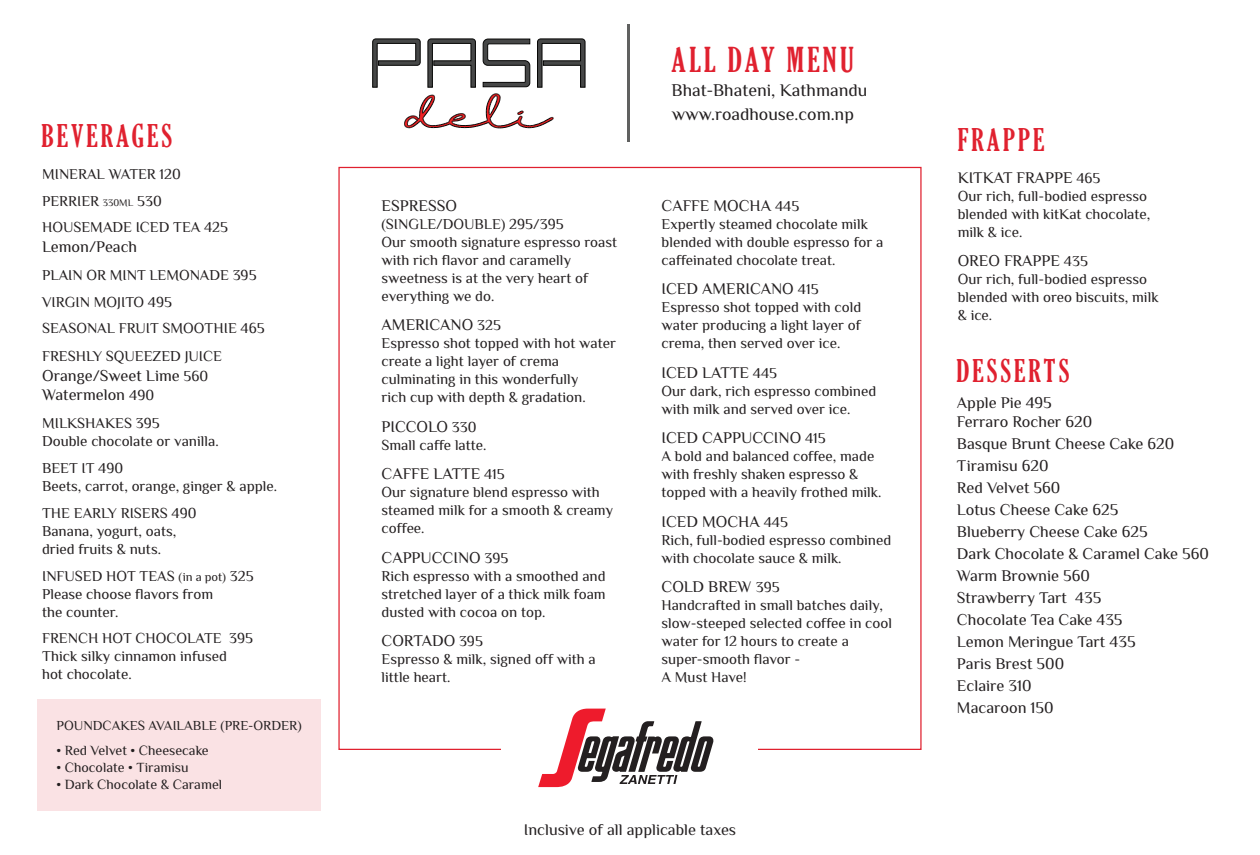
<style>
.page{position:relative;width:1260px;height:855px;background:#fff}
.page>*{position:absolute;margin:0;border:0;box-sizing:border-box;transform-origin:0 0}
.t1{font:extra-condensed 33px "Gloucester";letter-spacing:.1em;color:#e0212f}
.t2{font:extra-condensed 30px "Gloucester";letter-spacing:.1em;color:#e0212f}
.t3{font:17.88px/23.9px "ZCOOL Xiao Wei";color:#231f20}
.t4{font:16.25px/22px "ZCOOL Xiao Wei";color:#231f20}
.t5{font:15px/18px "ZCOOL Xiao Wei";color:#231f20}
.t6{font:14px "ZCOOL Xiao Wei";color:#231f20}
.t7{font:13.75px "ZCOOL Xiao Wei";color:#231f20}
.s1{font-size:10px}
.s2{font-size:15px}
.s3{font-size:12.5px}
</style>
<div class="page">
<div style="left:37px;top:699px;width:284px;height:112px;background:#fae2e4"></div>
<div style="left:338px;top:167px;width:584px;height:583px;background:#fff;border:1px solid #e0212f"></div>
<div style="left:502px;top:692px;width:256px;height:87px;background:#fff"></div>
<svg style="left:538px;top:709px;width:176px;height:78px"></svg>
<svg style="left:404px;top:94px;width:150px;height:35px"></svg>
<svg style="left:483px;top:38px;width:47px;height:49px"></svg>
<svg style="left:372px;top:38px;width:49px;height:50px"></svg>
<svg style="left:427px;top:38px;width:49px;height:50px"></svg>
<svg style="left:537px;top:38px;width:49px;height:50px"></svg>
<hr style="left:627px;top:25px;width:3px;height:117px;background:#606160">
<h2 class="t2" style="left:41px;top:118px;width:132px">BEVERAGES</h2>
<p class="t5" style="left:42px;top:161px;width:188px;line-height:26.8px">MINERAL WATER 120<br>PERRIER <span class="s1">330ML</span> 530<br>HOUSEMADE ICED TEA 425</p>
<p class="t4" style="left:42px;top:236px;width:97px">Lemon/Peach</p>
<p class="t5" style="left:42px;top:261px;width:224px;line-height:27.1px">PLAIN OR MINT LEMONADE 395<br>VIRGIN MOJITO 495<br>SEASONAL FRUIT SMOOTHIE 465<br>FRESHLY SQUEEZED JUICE</p>
<p class="t4" style="left:42px;top:366px;width:168px;line-height:19.5px">Orange/Sweet Lime <span class="s2">560<br></span>Watermelon <span class="s2">490</span></p>
<p class="t5" style="left:42px;top:414px;width:178px">MILKSHAKES 395<br>Double chocolate or vanilla.</p>
<p class="t5" style="left:42px;top:459px;width:237px">BEET IT 490<br>Beets, carrot, orange, ginger &amp; apple.</p>
<p class="t5" style="left:42px;top:504px;width:156px">THE EARLY RISERS 490<br>Banana, yogurt, oats, dried fruits &amp; nuts.</p>
<p class="t5" style="left:42px;top:567px;width:213px">INFUSED HOT TEAS <span class="s3">(in a pot)</span> 325<br>Please choose flavors from<br>the counter.</p>
<p class="t5" style="left:42px;top:629px;width:213px">FRENCH HOT CHOCOLATE 395<br>Thick silky cinnamon infused<br>hot chocolate.</p>
<p class="t7" style="left:57px;top:718px;width:247px">POUNDCAKES AVAILABLE (PRE-ORDER)</p>
<p class="t6" style="left:57px;top:743px;width:154px">• Red Velvet • Cheesecake</p>
<p class="t6" style="left:57px;top:760px;width:134px">• Chocolate • Tiramisu</p>
<p class="t6" style="left:57px;top:776px;width:167px">• Dark Chocolate &amp; Caramel</p>
<p class="t4" style="left:382px;top:194px;width:77px">ESPRESSO</p>
<p class="t5" style="left:382px;top:215px;width:237px">(SINGLE/DOUBLE) 295/395<br>Our smooth signature espresso roast with rich flavor and caramelly sweetness is at the very heart of everything we do.</p>
<p class="t4" style="left:382px;top:314px;width:121px">AMERICANO <span class="s2">325</span></p>
<p class="t5" style="left:382px;top:334px;width:236px">Espresso shot topped with hot water create a light layer of crema culminating in this wonderfully<br>rich cup with depth &amp; gradation.</p>
<p class="t4" style="left:382px;top:415px;width:96px">PICCOLO <span class="s2">330</span></p>
<p class="t5" style="left:382px;top:436px;width:107px">Small caffe latte.</p>
<p class="t4" style="left:382px;top:463px;width:125px">CAFFE LATTE <span class="s2">415</span></p>
<p class="t5" style="left:382px;top:483px;width:233px">Our signature blend espresso with steamed milk for a smooth &amp; creamy coffee.</p>
<p class="t4" style="left:382px;top:546px;width:128px">CAPPUCCINO <span class="s2">395</span></p>
<p class="t5" style="left:382px;top:567px;width:226px;text-align:justify">Rich espresso with a smoothed and stretched layer of a thick milk foam dusted with cocoa on top.</p>
<p class="t4" style="left:382px;top:630px;width:103px">CORTADO <span class="s2">395</span></p>
<p class="t5" style="left:382px;top:650px;width:216px">Espresso &amp; milk, signed off with a little heart.</p>
<h1 class="t1" style="left:672px;top:41px;width:184px">ALL DAY MENU</h1>
<p class="t3" style="left:672px;top:78px;width:197px">Bhat-Bhateni, Kathmandu www.roadhouse.com.np</p>
<p class="t4" style="left:662px;top:194px;width:139px">CAFFE MOCHA <span class="s2">445</span></p>
<p class="t5" style="left:662px;top:215px;width:223px">Expertly steamed chocolate milk blended with double espresso for a caffeinated chocolate treat.</p>
<p class="t4" style="left:662px;top:278px;width:159px">ICED AMERICANO <span class="s2">415</span></p>
<p class="t5" style="left:662px;top:298px;width:201px;text-align:justify">Espresso shot topped with cold water producing a light layer of crema, then served over ice.</p>
<p class="t4" style="left:662px;top:361px;width:117px">ICED LATTE <span class="s2">445</span></p>
<p class="t5" style="left:662px;top:382px;width:216px">Our dark, rich espresso combined with milk and served over ice.</p>
<p class="t4" style="left:662px;top:427px;width:166px">ICED CAPPUCCINO <span class="s2">415</span></p>
<p class="t5" style="left:662px;top:447px;width:221px">A bold and balanced coffee, made with freshly shaken espresso &amp; topped with a heavily frothed milk.</p>
<p class="t4" style="left:662px;top:510px;width:128px">ICED MOCHA <span class="s2">445</span></p>
<p class="t5" style="left:662px;top:531px;width:231px">Rich, full-bodied espresso combined with chocolate sauce &amp; milk.</p>
<p class="t4" style="left:662px;top:576px;width:120px">COLD BREW <span class="s2">395</span></p>
<p class="t5" style="left:662px;top:596px;width:232px">Handcrafted in small batches daily, slow-steeped selected coffee in cool water for 12 hours to create a super-smooth flavor -<br>A Must Have!</p>
<p class="t4" style="left:524px;top:819px;width:214px">Inclusive of all applicable taxes</p>
<h2 class="t2" style="left:958px;top:123px;width:88px">FRAPPE</h2>
<p class="t4" style="left:958px;top:167px;width:144px">KITKAT FRAPPE <span class="s2">465</span></p>
<p class="t5" style="left:958px;top:187px;width:194px">Our rich, full-bodied espresso blended with kitKat chocolate, milk &amp; ice.</p>
<p class="t4" style="left:958px;top:250px;width:132px">OREO FRAPPE <span class="s2">435</span></p>
<p class="t5" style="left:958px;top:270px;width:202px">Our rich, full-bodied espresso blended with oreo biscuits, milk &amp; ice.</p>
<h2 class="t2" style="left:956px;top:354px;width:115px">DESSERTS</h2>
<p class="t4" style="left:957px;top:393px;width:137px;line-height:19.5px">Apple Pie 495<br>Ferraro Rocher 620</p>
<p class="t4" style="left:957px;top:433px;width:253px">Basque Brunt Cheese Cake 620<br>Tiramisu 620<br>Red Velvet 560<br>Lotus Cheese Cake 625<br>Blueberry Cheese Cake 625<br>Dark Chocolate &amp; Caramel Cake 560<br>Warm Brownie 560<br>Strawberry Tart 435<br>Chocolate Tea Cake 435<br>Lemon Meringue Tart 435<br>Paris Brest 500<br>Eclaire 310<br>Macaroon 150</p>
</div>
